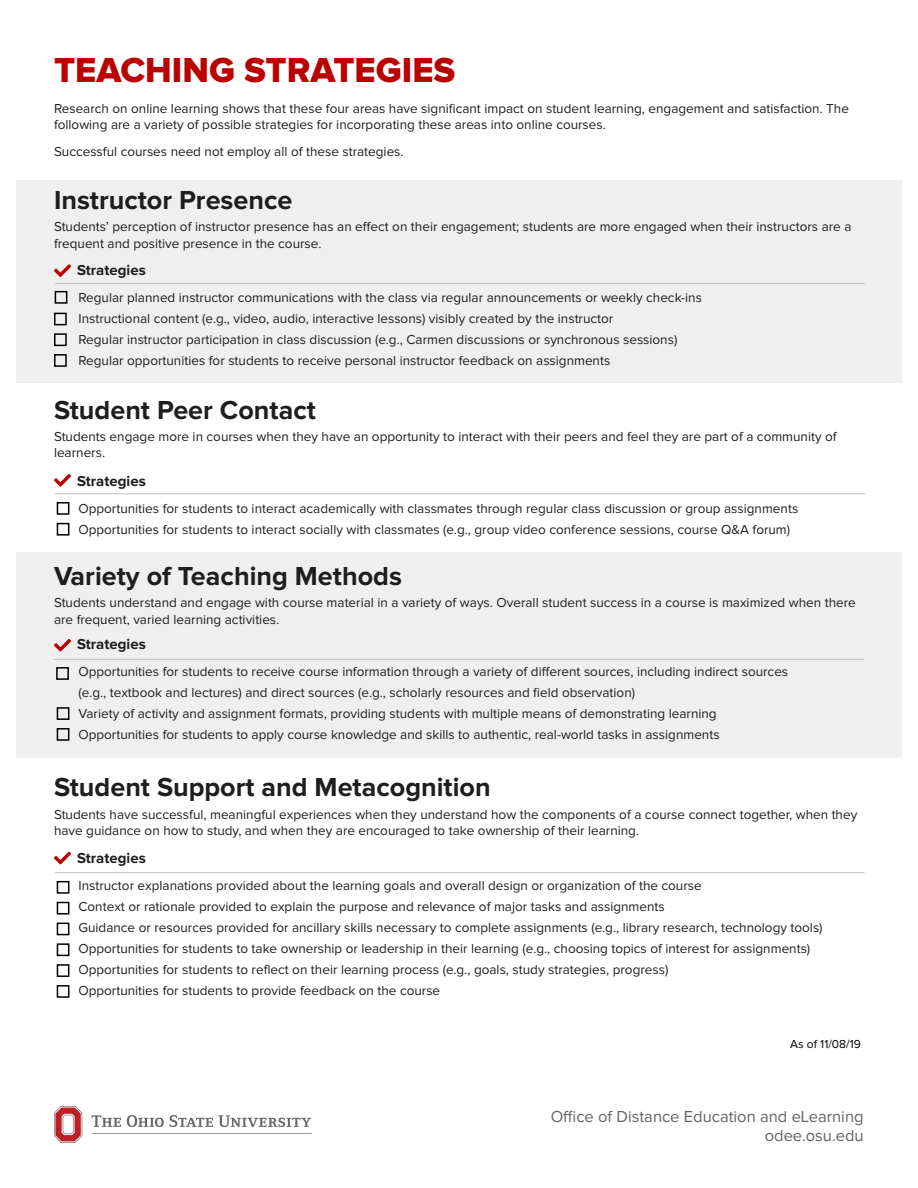
<style>
.page{position:relative;width:918px;height:1188px;background:#fff}
.page>*{position:absolute;margin:0;border:0;box-sizing:border-box;transform-origin:0 0}
.t1{font:36px "Proxima Nova Extrabld";color:#b00}
.t2{font:700 27px "Proxima Nova";color:#1e1e1e}
.t3{font:16.5px/19.8px "Proxima Nova";color:#656263;text-align:right}
.t4{font:700 15px "Proxima Nova";color:#1e1e1e}
.t5{font:13.5px/16.2px "Proxima Nova";color:#1e1e1e}
.t6{font:12px "Proxima Nova";color:#000}
</style>
<div class="page">
<div style="left:16px;top:181px;width:886px;height:202px;background:#efefef"></div>
<div style="left:16px;top:552px;width:886px;height:206px;background:#efefef"></div>
<div style="left:57px;top:523px;width:12px;height:13px;border:2px solid #000"></div>
<div style="left:57px;top:902px;width:12px;height:13px;border:2px solid #000"></div>
<div style="left:57px;top:707px;width:12px;height:13px;border:2px solid #000"></div>
<div style="left:57px;top:943px;width:12px;height:13px;border:2px solid #000"></div>
<div style="left:57px;top:985px;width:12px;height:13px;border:2px solid #000"></div>
<div style="left:57px;top:502px;width:12px;height:13px;border:2px solid #000"></div>
<div style="left:57px;top:881px;width:12px;height:13px;border:2px solid #000"></div>
<div style="left:56px;top:667px;width:13px;height:13px;border:2px solid #000"></div>
<div style="left:57px;top:923px;width:12px;height:12px;border:2px solid #000"></div>
<div style="left:57px;top:728px;width:12px;height:13px;border:2px solid #000"></div>
<div style="left:57px;top:964px;width:12px;height:13px;border:2px solid #000"></div>
<div style="left:55px;top:291px;width:12px;height:13px;border:2px solid #000"></div>
<div style="left:54px;top:313px;width:13px;height:12px;border:2px solid #000"></div>
<div style="left:54px;top:333px;width:13px;height:13px;border:2px solid #000"></div>
<div style="left:54px;top:354px;width:13px;height:13px;border:2px solid #000"></div>
<svg style="left:54px;top:264px;width:17px;height:13px"></svg>
<svg style="left:54px;top:474px;width:17px;height:13px"></svg>
<svg style="left:54px;top:639px;width:17px;height:13px"></svg>
<svg style="left:54px;top:852px;width:17px;height:13px"></svg>
<svg style="left:54px;top:1106px;width:258px;height:37px"></svg>
<hr style="left:55px;top:283px;width:810px;height:1px;background:#c2c2c2">
<hr style="left:55px;top:494px;width:810px;height:1px;background:#c2c2c2">
<hr style="left:54px;top:659px;width:810px;height:1px;background:#c2c2c2">
<hr style="left:55px;top:872px;width:810px;height:1px;background:#c2c2c2">
<p class="t1" style="left:54px;top:54px;width:403px">TEACHING STRATEGIES</p>
<p class="t5" style="left:54px;top:101px;width:797px">Research on online learning shows that these four areas have significant impact on student learning, engagement and satisfaction. The following are a variety of possible strategies for incorporating these areas into online courses.</p>
<p class="t5" style="left:54px;top:144px;width:351px">Successful courses need not employ all of these strategies.</p>
<p class="t2" style="left:54px;top:184px;width:240px">Instructor Presence</p>
<p class="t5" style="left:54px;top:219px;width:799px">Students’ perception of instructor presence has an effect on their engagement; students are more engaged when their instructors are a frequent and positive presence in the course.</p>
<p class="t4" style="left:77px;top:261px;width:70px">Strategies</p>
<p class="t5" style="left:78px;top:290px;width:625px">Regular planned instructor communications with the class via regular announcements or weekly check-ins</p>
<p class="t5" style="left:78px;top:311px;width:536px">Instructional content (e.g., video, audio, interactive lessons) visibly created by the instructor</p>
<p class="t5" style="left:78px;top:332px;width:600px">Regular instructor participation in class discussion (e.g., Carmen discussions or synchronous sessions)</p>
<p class="t5" style="left:78px;top:353px;width:533px">Regular opportunities for students to receive personal instructor feedback on assignments</p>
<p class="t2" style="left:54px;top:394px;width:263px">Student Peer Contact</p>
<p class="t5" style="left:54px;top:429px;width:784px">Students engage more in courses when they have an opportunity to interact with their peers and feel they are part of a community of learners.</p>
<p class="t4" style="left:77px;top:472px;width:70px">Strategies</p>
<p class="t5" style="left:78px;top:501px;width:721px">Opportunities for students to interact academically with classmates through regular class discussion or group assignments</p>
<p class="t5" style="left:78px;top:522px;width:713px">Opportunities for students to interact socially with classmates (e.g., group video conference sessions, course Q&amp;A forum)</p>
<p class="t2" style="left:54px;top:560px;width:349px">Variety of Teaching Methods</p>
<p class="t5" style="left:54px;top:595px;width:803px">Students understand and engage with course material in a variety of ways. Overall student success in a course is maximized when there are frequent, varied learning activities.</p>
<p class="t4" style="left:77px;top:635px;width:70px">Strategies</p>
<p class="t5" style="left:78px;top:664px;width:711px">Opportunities for students to receive course information through a variety of different sources, including indirect sources</p>
<p class="t5" style="left:78px;top:685px;width:558px">(e.g., textbook and lectures) and direct sources (e.g., scholarly resources and field observation)</p>
<p class="t5" style="left:78px;top:706px;width:640px">Variety of activity and assignment formats, providing students with multiple means of demonstrating learning</p>
<p class="t5" style="left:78px;top:727px;width:643px">Opportunities for students to apply course knowledge and skills to authentic, real-world tasks in assignments</p>
<p class="t2" style="left:54px;top:772px;width:438px">Student Support and Metacognition</p>
<p class="t5" style="left:54px;top:807px;width:805px">Students have successful, meaningful experiences when they understand how the components of a course connect together, when they have guidance on how to study, and when they are encouraged to take ownership of their learning.</p>
<p class="t4" style="left:77px;top:850px;width:70px">Strategies</p>
<p class="t5" style="left:78px;top:878px;width:625px">Instructor explanations provided about the learning goals and overall design or organization of the course</p>
<p class="t5" style="left:78px;top:899px;width:588px">Context or rationale provided to explain the purpose and relevance of major tasks and assignments</p>
<p class="t5" style="left:78px;top:920px;width:746px">Guidance or resources provided for ancillary skills necessary to complete assignments (e.g., library research, technology tools)</p>
<p class="t5" style="left:78px;top:941px;width:733px">Opportunities for students to take ownership or leadership in their learning (e.g., choosing topics of interest for assignments)</p>
<p class="t5" style="left:78px;top:962px;width:591px">Opportunities for students to reflect on their learning process (e.g., goals, study strategies, progress)</p>
<p class="t5" style="left:78px;top:983px;width:363px">Opportunities for students to provide feedback on the course</p>
<p class="t6" style="left:790px;top:1039px;width:72px">As of 11/08/19</p>
<p class="t3" style="left:551px;top:1107px;width:314px">Office of Distance Education and eLearning odee.osu.edu</p>
</div>
